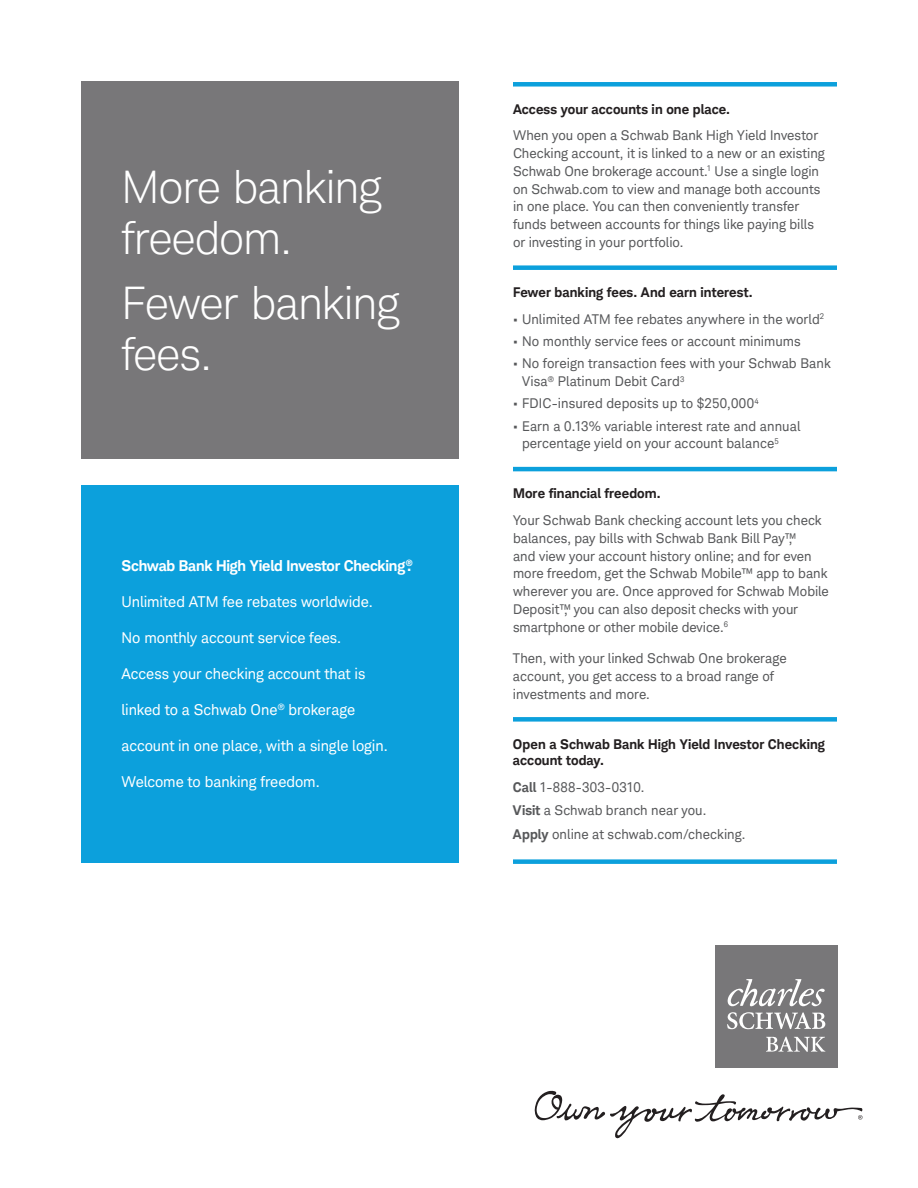
<style>
.page{position:relative;width:918px;height:1188px;background:#fff}
.page>*{position:absolute;margin:0;border:0;box-sizing:border-box;transform-origin:0 0}
.t1{font:300 45px/51px "Charles Modern";letter-spacing:-.02em;color:#fff}
.t2{font:15px "Charles Modern";letter-spacing:-.005em;color:#fff}
.t3{font:700 15px "Charles Modern";letter-spacing:-.01em;color:#fff}
.t4{font:13.5px/17.7px "Charles Modern";letter-spacing:.005em;color:#57585a}
.t5{font:700 13.5px/16.2px "Charles Modern";letter-spacing:.01em;color:#231f20}
.s1{font-weight:700}
</style>
<div class="page">
<div style="left:715px;top:945px;width:123px;height:123px;background:#787779"></div>
<svg style="left:728px;top:979px;width:97px;height:27px"></svg>
<svg style="left:727px;top:1012px;width:98px;height:17px"></svg>
<svg style="left:766px;top:1037px;width:59px;height:15px"></svg>
<svg style="left:535px;top:1091px;width:327px;height:47px"></svg>
<div style="left:81px;top:81px;width:378px;height:378px;background:#787779"></div>
<div style="left:81px;top:485px;width:378px;height:378px;background:#0ca0dc"></div>
<div style="left:513px;top:82px;width:324px;height:5px;background:#0ca0dc"></div>
<div style="left:513px;top:265px;width:324px;height:5px;background:#0ca0dc"></div>
<hr style="left:513px;top:467px;width:324px;height:4px;background:#0ca0dc">
<div style="left:513px;top:717px;width:324px;height:5px;background:#0ca0dc"></div>
<div style="left:513px;top:859px;width:324px;height:5px;background:#0ca0dc"></div>
<h1 class="t1" style="left:122px;top:162px;width:262px">More banking freedom.</h1>
<h1 class="t1" style="left:122px;top:277px;width:280px">Fewer banking fees.</h1>
<p class="t3" style="left:122px;top:557px;width:293px">Schwab Bank High Yield Investor Checking<sup>®</sup>.</p>
<p class="t2" style="left:122px;top:593px;width:253px">Unlimited ATM fee rebates worldwide.</p>
<p class="t2" style="left:122px;top:629px;width:221px">No monthly account service fees.</p>
<p class="t2" style="left:122px;top:665px;width:245px">Access your checking account that is</p>
<p class="t2" style="left:122px;top:701px;width:235px">linked to a Schwab One<sup>®</sup> brokerage</p>
<p class="t2" style="left:121px;top:737px;width:268px">account in one place, with a single login.</p>
<p class="t2" style="left:121px;top:773px;width:200px">Welcome to banking freedom.</p>
<p class="t5" style="left:513px;top:101px;width:219px">Access your accounts in one place.</p>
<p class="t4" style="left:513px;top:127px;width:313px">When you open a Schwab Bank High Yield Investor Checking account, it is linked to a new or an existing Schwab One brokerage account.<sup>1</sup> Use a single login on Schwab.com to view and manage both accounts in one place. You can then conveniently transfer funds between accounts for things like paying bills or investing in your portfolio.</p>
<p class="t5" style="left:513px;top:284px;width:241px">Fewer banking fees. And earn interest.</p>
<p class="t4" style="left:513px;top:310px;width:313px">• Unlimited ATM fee rebates anywhere in the world<sup>2</sup></p>
<p class="t4" style="left:513px;top:332px;width:289px">• No monthly service fees or account minimums</p>
<p class="t4" style="left:522px;top:355px;width:310px;text-indent:-9px">• No foreign transaction fees with your Schwab Bank<br>Visa<sup>®</sup> Platinum Debit Card<sup>3</sup></p>
<p class="t4" style="left:513px;top:395px;width:247px">• FDIC-insured deposits up to $250,000<sup>4</sup></p>
<p class="t4" style="left:522px;top:417px;width:280px;text-indent:-9px">• Earn a 0.13% variable interest rate and annual percentage yield on your account balance<sup>5</sup></p>
<p class="t5" style="left:513px;top:485px;width:149px">More financial freedom.</p>
<p class="t4" style="left:513px;top:511px;width:317px">Your Schwab Bank checking account lets you check balances, pay bills with Schwab Bank Bill Pay™,<br>and view your account history online; and for even more freedom, get the Schwab Mobile™ app to bank wherever you are. Once approved for Schwab Mobile Deposit™, you can also deposit checks with your smartphone or other mobile device.<sup>6</sup></p>
<p class="t4" style="left:513px;top:649px;width:275px">Then, with your linked Schwab One brokerage account, you get access to a broad range of investments and more.</p>
<p class="t5" style="left:513px;top:736px;width:313px">Open a Schwab Bank High Yield Investor Checking account today.</p>
<p class="t4" style="left:513px;top:775px;width:234px;line-height:23.7px"><span class="s1">Call</span> 1-888-303-0310.<br><span class="s1">Visit</span> a Schwab branch near you.<br><span class="s1">Apply</span> online at schwab.com/checking.</p>
</div>
